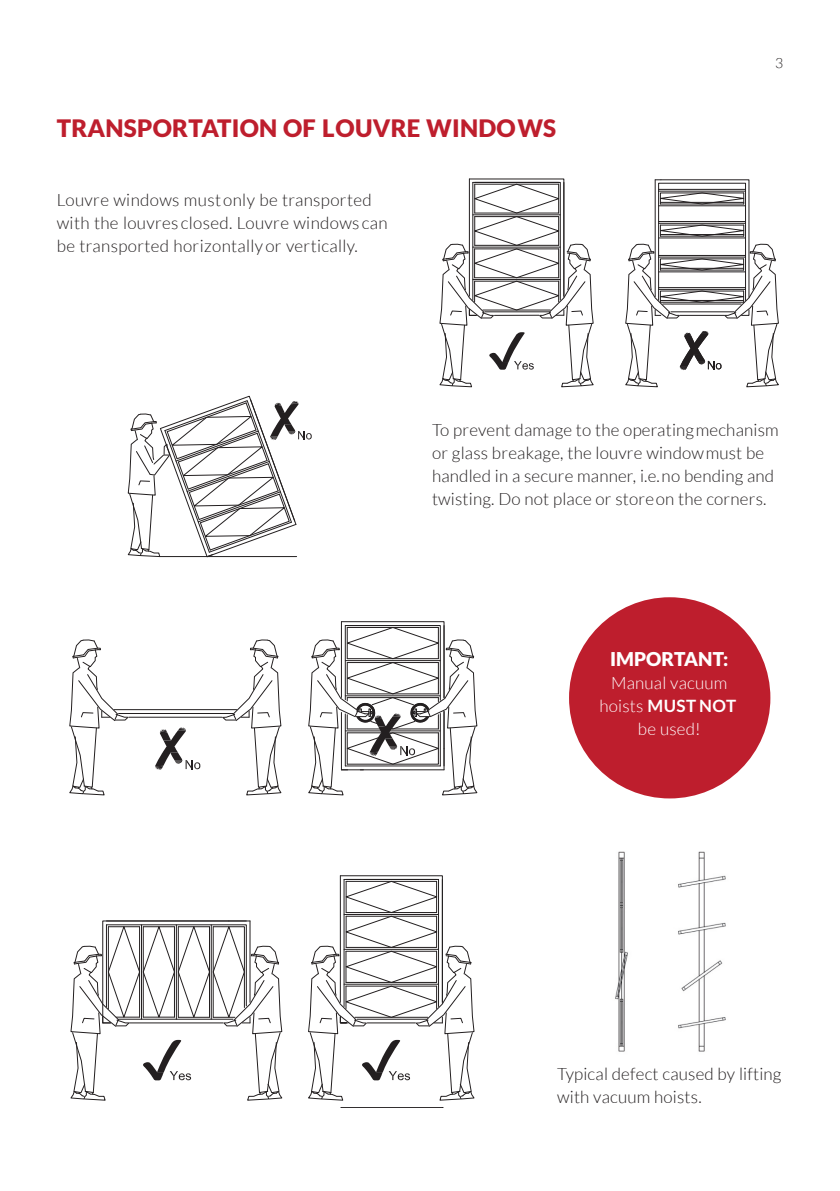
<style>
.page{position:relative;width:840px;height:1191px;background:#fff}
.page>*{position:absolute;margin:0;border:0;box-sizing:border-box;transform-origin:0 0}
.t1{font:900 24px "Lato";letter-spacing:.01em;color:#be1e2d}
.t2{font:900 19px "Lato";color:#fff}
.t3{font:300 17px "Lato";letter-spacing:.01em;color:#231f20}
.t4{font:300 17px "Lato";letter-spacing:.01em;color:#fff}
.t5{font:700 17px "Lato";letter-spacing:.025em;color:#fff}
.t6{font:300 14px "Lato";color:#231f20}
.s1{font-weight:300}
</style>
<div class="page">
<img style="left:615px;top:851px;width:111px;height:201px">
<svg style="left:127px;top:395px;width:185px;height:163px"></svg>
<svg style="left:439px;top:178px;width:340px;height:210px"></svg>
<svg style="left:625px;top:179px;width:153px;height:208px"></svg>
<svg style="left:69px;top:621px;width:409px;height:175px"></svg>
<svg style="left:340px;top:1107px;width:103px;height:1px"></svg>
<svg style="left:70px;top:875px;width:405px;height:226px"></svg>
<div style="left:568px;top:597px;width:202px;height:201px;background:#be1e2d;border-radius:50%"></div>
<p class="t1" style="left:57px;top:118px;width:500px">TRANSPORTATION OF LOUVRE WINDOWS</p>
<p class="t3" style="left:57px;top:192px;width:316px">Louvre windows must only be transported</p>
<p class="t3" style="left:57px;top:215px;width:332px">with the louvres closed. Louvre windows can</p>
<p class="t3" style="left:57px;top:238px;width:302px">be transported horizontally or vertically.</p>
<p class="t6" style="left:774px;top:57px;width:10px">3</p>
<p class="t3" style="left:432px;top:422px;width:348px">To prevent damage to the operating mechanism</p>
<p class="t3" style="left:432px;top:445px;width:333px">or glass breakage, the louvre window must be</p>
<p class="t3" style="left:432px;top:468px;width:343px">handled in a secure manner, i.e. no bending and</p>
<p class="t3" style="left:432px;top:491px;width:336px">twisting. Do not place or store on the corners.</p>
<p class="t2" style="left:609px;top:651px;width:120px">IMPORTANT:</p>
<p class="t4" style="left:610px;top:675px;width:118px">Manual vacuum</p>
<p class="t5" style="left:599px;top:698px;width:138px"><span class="s1">hoists</span> MUST NOT</p>
<p class="t4" style="left:637px;top:721px;width:64px">be used!</p>
<p class="t3" style="left:557px;top:1066px;width:226px">Typical defect caused by lifting</p>
<p class="t3" style="left:557px;top:1089px;width:146px">with vacuum hoists.</p>
</div>
